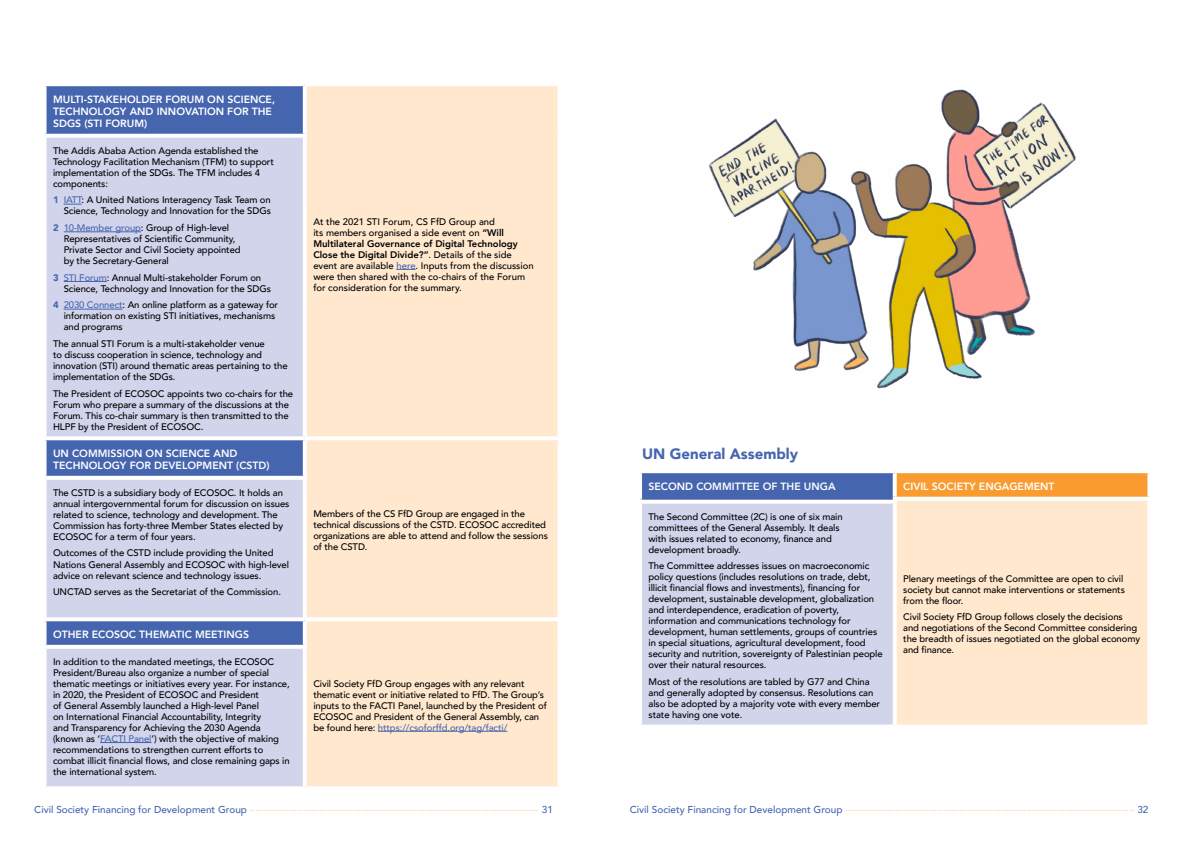
<style>
.page{position:relative;width:1191px;height:842px;background:#fff}
.page>*{position:absolute;margin:0;border:0;box-sizing:border-box;transform-origin:0 0}
.t1{font:900 15px "Avenir";color:#4665af}
.t2{font:800 10.5px/12px "Avenir";color:#fff}
.t3{font:500 10px "Avenir";color:#fdca92}
.t4{font:500 9.5px/11px "Avenir";letter-spacing:-.01em;color:#000}
.s1{font-weight:900;color:#4665af}
.s2{color:#4665af}
.s3{font-weight:800}
</style>
<div class="page">
<img style="left:708px;top:89px;width:368px;height:300px">
<div style="left:47px;top:86px;width:256px;height:48px;background:#4665af"></div>
<div style="left:307px;top:86px;width:250px;height:700px;background:#ffe8ce"></div>
<svg style="left:47px;top:138px;width:256px;height:648px;background:#c4c9e5"></svg>
<svg style="left:44px;top:621px;width:3px;height:24px"></svg>
<svg style="left:46px;top:138px;width:1px;height:298px"></svg>
<svg style="left:46px;top:480px;width:1px;height:137px"></svg>
<svg style="left:46px;top:617px;width:259px;height:4px"></svg>
<svg style="left:557px;top:86px;width:2px;height:50px"></svg>
<svg style="left:557px;top:136px;width:1px;height:300px"></svg>
<svg style="left:305px;top:436px;width:254px;height:4px"></svg>
<svg style="left:557px;top:440px;width:2px;height:38px"></svg>
<svg style="left:557px;top:478px;width:1px;height:139px"></svg>
<hr style="left:43px;top:645px;width:264px;height:4px;background:#fff">
<svg style="left:46px;top:649px;width:1px;height:137px"></svg>
<svg style="left:45px;top:786px;width:260px;height:1px"></svg>
<svg style="left:305px;top:617px;width:254px;height:4px"></svg>
<svg style="left:557px;top:621px;width:2px;height:26px"></svg>
<svg style="left:557px;top:647px;width:1px;height:139px"></svg>
<svg style="left:305px;top:786px;width:254px;height:1px"></svg>
<svg style="left:46px;top:436px;width:259px;height:4px"></svg>
<svg style="left:44px;top:440px;width:3px;height:36px"></svg>
<hr style="left:43px;top:476px;width:264px;height:4px;background:#fff">
<svg style="left:44px;top:86px;width:3px;height:48px"></svg>
<svg style="left:46px;top:137px;width:261px;height:1px"></svg>
<svg style="left:396px;top:269px;width:19px;height:1px"></svg>
<svg style="left:64px;top:204px;width:18px;height:1px"></svg>
<hr style="left:64px;top:232px;width:77px;height:1px;background:#4665af">
<hr style="left:64px;top:281px;width:43px;height:1px;background:#4665af">
<hr style="left:64px;top:309px;width:59px;height:1px;background:#4665af">
<hr style="left:378px;top:731px;width:129px;height:1px;background:#4665af">
<hr style="left:100px;top:742px;width:51px;height:1px;background:#4665af">
<div style="left:640px;top:471px;width:254px;height:31px;background:#4665af"></div>
<div style="left:894px;top:471px;width:255px;height:28px;background:#f99b2f"></div>
<div style="left:894px;top:499px;width:255px;height:227px;background:#ffe8ce"></div>
<div style="left:640px;top:502px;width:254px;height:224px;background:#d1d4eb"></div>
<hr style="left:638px;top:469px;width:256px;height:4px;background:#fff">
<hr style="left:638px;top:473px;width:4px;height:26px;background:#fff">
<hr style="left:894px;top:469px;width:257px;height:4px;background:#fff">
<svg style="left:892px;top:473px;width:4px;height:24px"></svg>
<svg style="left:1147px;top:473px;width:3px;height:24px"></svg>
<svg style="left:640px;top:500px;width:256px;height:4px"></svg>
<hr style="left:638px;top:504px;width:4px;height:220px;background:#fff">
<svg style="left:640px;top:724px;width:254px;height:2px"></svg>
<svg style="left:892px;top:504px;width:4px;height:220px"></svg>
<svg style="left:894px;top:724px;width:256px;height:2px"></svg>
<svg style="left:892px;top:497px;width:258px;height:4px"></svg>
<svg style="left:1147px;top:502px;width:2px;height:222px"></svg>
<p class="t2" style="left:53px;top:94px;width:224px">MULTI-STAKEHOLDER FORUM ON SCIENCE,<br>TECHNOLOGY AND INNOVATION FOR THE<br>SDGS (STI FORUM)</p>
<p class="t4" style="left:53px;top:144px;width:222px">The Addis Ababa Action Agenda established the Technology Facilitation Mechanism (TFM) to support implementation of the SDGs. The TFM includes 4 components:</p>
<p class="t4" style="left:53px;top:194px;width:219px;text-align:right"><span class="s1">1</span> <span class="s2">IATT</span>: A United Nations Interagency Task Team on<br>Science, Technology and Innovation for the SDGs</p>
<p class="t4" style="left:64px;top:222px;width:179px;text-indent:-11px"><span class="s1">2</span> <span class="s2">10-Member group</span>: Group of High-level Representatives of Scientific Community, Private Sector and Civil Society appointed by the Secretary-General</p>
<p class="t4" style="left:64px;top:271px;width:209px;text-indent:-11px"><span class="s1">3</span> <span class="s2">STI Forum</span>: Annual Multi-stakeholder Forum on<br>Science, Technology and Innovation for the SDGs</p>
<p class="t4" style="left:64px;top:299px;width:216px;text-indent:-11px"><span class="s1">4</span> <span class="s2">2030 Connect</span>: An online platform as a gateway for information on existing STI initiatives, mechanisms and programs</p>
<p class="t4" style="left:53px;top:338px;width:236px">The annual STI Forum is a multi-stakeholder venue<br>to discuss cooperation in science, technology and innovation (STI) around thematic areas pertaining to the implementation of the SDGs.</p>
<p class="t4" style="left:53px;top:387px;width:242px">The President of ECOSOC appoints two co-chairs for the Forum who prepare a summary of the discussions at the Forum. This co-chair summary is then transmitted to the HLPF by the President of ECOSOC.</p>
<p class="t2" style="left:53px;top:448px;width:218px">UN COMMISSION ON SCIENCE AND<br>TECHNOLOGY FOR DEVELOPMENT (CSTD)</p>
<p class="t4" style="left:53px;top:486px;width:238px">The CSTD is a subsidiary body of ECOSOC. It holds an annual intergovernmental forum for discussion on issues related to science, technology and development. The Commission has forty-three Member States elected by ECOSOC for a term of four years.</p>
<p class="t4" style="left:53px;top:547px;width:237px">Outcomes of the CSTD include providing the United<br>Nations General Assembly and ECOSOC with high-level advice on relevant science and technology issues.</p>
<p class="t4" style="left:53px;top:586px;width:229px">UNCTAD serves as the Secretariat of the Commission.</p>
<p class="t2" style="left:53px;top:629px;width:197px">OTHER ECOSOC THEMATIC MEETINGS</p>
<p class="t4" style="left:53px;top:655px;width:238px">In addition to the mandated meetings, the ECOSOC President/Bureau also organize a number of special thematic meetings or initiatives every year. For instance, in 2020, the President of ECOSOC and President<br>of General Assembly launched a High-level Panel<br>on International Financial Accountability, Integrity<br>and Transparency for Achieving the 2030 Agenda (known as ‘<span class="s2">FACTI Panel</span>’) with the objective of making recommendations to strengthen current efforts to combat illicit financial flows, and close remaining gaps in the international system.</p>
<p class="t4" style="left:313px;top:215px;width:222px">At the 2021 STI Forum, CS FfD Group and<br>its members organised a side event on <span class="s3">“Will Multilateral Governance of Digital Technology Close the Digital Divide?”</span>. Details of the side event are available <span class="s2">here</span>. Inputs from the discussion were then shared with the co-chairs of the Forum for consideration for the summary.</p>
<p class="t4" style="left:313px;top:508px;width:236px">Members of the CS FfD Group are engaged in the technical discussions of the CSTD. ECOSOC accredited organizations are able to attend and follow the sessions of the CSTD.</p>
<p class="t4" style="left:313px;top:677px;width:235px">Civil Society FfD Group engages with any relevant thematic event or initiative related to FfD. The Group’s inputs to the FACTI Panel, launched by the President of ECOSOC and President of the General Assembly, can be found here: <span class="s2">https://csoforffd.org/tag/facti/</span></p>
<h1 class="t1" style="left:642px;top:440px;width:158px">UN General Assembly</h1>
<p class="t2" style="left:648px;top:481px;width:189px">SECOND COMMITTEE OF THE UNGA</p>
<p class="t2" style="left:903px;top:481px;width:153px">CIVIL SOCIETY ENGAGEMENT</p>
<p class="t4" style="left:648px;top:510px;width:196px">The Second Committee (2C) is one of six main committees of the General Assembly. It deals with issues related to economy, finance and development broadly.</p>
<p class="t4" style="left:648px;top:560px;width:236px">The Committee addresses issues on macroeconomic policy questions (includes resolutions on trade, debt, illicit financial flows and investments), financing for development, sustainable development, globalization and interdependence, eradication of poverty, information and communications technology for development, human settlements, groups of countries in special situations, agricultural development, food security and nutrition, sovereignty of Palestinian people over their natural resources.</p>
<p class="t4" style="left:648px;top:676px;width:233px">Most of the resolutions are tabled by G77 and China and generally adopted by consensus. Resolutions can also be adopted by a majority vote with every member state having one vote.</p>
<p class="t4" style="left:903px;top:572px;width:223px">Plenary meetings of the Committee are open to civil society but cannot make interventions or statements from the floor.</p>
<p class="t4" style="left:903px;top:611px;width:238px">Civil Society FfD Group follows closely the decisions and negotiations of the Second Committee considering the breadth of issues negotiated on the global economy and finance.</p>
<p class="t3" style="left:34px;top:799px;width:520px"><span class="s2">Civil Society Financing for Development Group</span> ........................................................................................................ <span class="s2">31</span></p>
<p class="t3" style="left:630px;top:799px;width:520px"><span class="s2">Civil Society Financing for Development Group</span> ........................................................................................................ <span class="s2">32</span></p>
</div>
